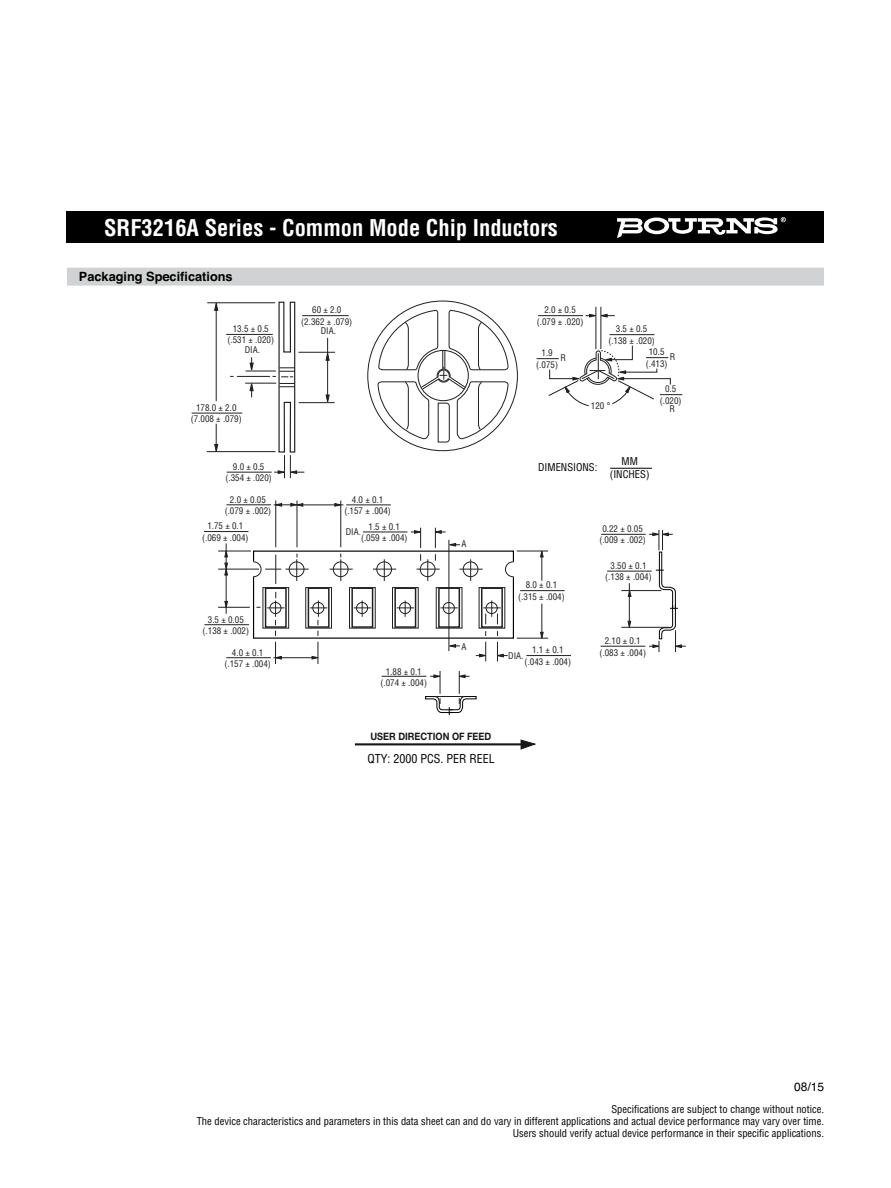
<style>
.page{position:relative;width:891px;height:1188px;background:#fff}
.page>*{position:absolute;margin:0;border:0;box-sizing:border-box;transform-origin:0 0}
.t1{font:700 condensed 22.5px "Helvetica";color:#fff}
.t2{font:700 12.75px "Helvetica";color:#000}
.t3{font:condensed 12px "Helvetica";color:#000}
.t4{font:12px "Helvetica";color:#000}
.t5{font:condensed 10.5px/12px "Helvetica";color:#000;text-align:right}
.t6{font:700 10.2px "Helvetica Neue";color:#1a1717;scale:.9 1}
.t7{font:condensed 9px/11.2px "Helvetica";color:#221f1f;text-align:center}
.s1{font-family:"Arial"}
</style>
<div class="page">
<div style="left:67px;top:211px;width:757px;height:32px;background:#000"></div>
<svg style="left:617px;top:217px;width:169px;height:21px"></svg>
<div style="left:67px;top:268px;width:757px;height:18px;background:#d1d2d3"></div>
<hr style="left:227px;top:472px;width:45px;height:1px;background:#221f1f">
<hr style="left:596px;top:307px;width:1px;height:42px;background:#221f1f">
<hr style="left:601px;top:307px;width:1px;height:42px;background:#221f1f">
<svg style="left:586px;top:314px;width:29px;height:3px"></svg>
<hr style="left:538px;top:315px;width:45px;height:1px;background:#221f1f">
<hr style="left:610px;top:334px;width:44px;height:1px;background:#221f1f">
<hr style="left:207px;top:303px;width:68px;height:1px;background:#221f1f">
<hr style="left:207px;top:451px;width:68px;height:1px;background:#221f1f">
<svg style="left:214px;top:302px;width:4px;height:9px"></svg>
<svg style="left:214px;top:424px;width:4px;height:29px"></svg>
<hr style="left:216px;top:308px;width:1px;height:93px;background:#221f1f">
<hr style="left:192px;top:413px;width:50px;height:1px;background:#221f1f">
<hr style="left:226px;top:334px;width:47px;height:1px;background:#221f1f">
<hr style="left:246px;top:371px;width:30px;height:1px;background:#221f1f">
<hr style="left:245px;top:383px;width:31px;height:1px;background:#221f1f">
<svg style="left:250px;top:357px;width:4px;height:15px"></svg>
<svg style="left:250px;top:382px;width:4px;height:15px"></svg>
<hr style="left:237px;top:376px;width:33px;height:1px;background:#221f1f">
<hr style="left:302px;top:315px;width:47px;height:1px;background:#221f1f">
<hr style="left:298px;top:352px;width:37px;height:1px;background:#221f1f">
<hr style="left:299px;top:402px;width:36px;height:1px;background:#221f1f">
<hr style="left:327px;top:338px;width:1px;height:59px;background:#221f1f">
<svg style="left:326px;top:395px;width:4px;height:9px"></svg>
<svg style="left:326px;top:351px;width:4px;height:10px"></svg>
<svg style="left:273px;top:301px;width:31px;height:177px"></svg>
<svg style="left:378px;top:310px;width:131px;height:133px"></svg>
<svg style="left:537px;top:345px;width:145px;height:62px"></svg>
<hr style="left:297px;top:501px;width:1px;height:46px;background:#221f1f">
<svg style="left:334px;top:503px;width:7px;height:4px"></svg>
<hr style="left:302px;top:505px;width:41px;height:1px;background:#221f1f">
<hr style="left:341px;top:501px;width:1px;height:46px;background:#221f1f">
<hr style="left:346px;top:505px;width:45px;height:1px;background:#221f1f">
<hr style="left:273px;top:657px;width:41px;height:1px;background:#221f1f">
<svg style="left:312px;top:642px;width:7px;height:22px"></svg>
<svg style="left:274px;top:642px;width:8px;height:22px"></svg>
<hr style="left:226px;top:657px;width:45px;height:1px;background:#221f1f">
<hr style="left:517px;top:638px;width:31px;height:1px;background:#221f1f">
<svg style="left:628px;top:589px;width:3px;height:8px"></svg>
<svg style="left:540px;top:550px;width:4px;height:31px"></svg>
<hr style="left:517px;top:551px;width:31px;height:1px;background:#221f1f">
<hr style="left:520px;top:590px;width:45px;height:1px;background:#221f1f">
<hr style="left:276px;top:501px;width:1px;height:46px;background:#221f1f">
<svg style="left:274px;top:503px;width:29px;height:4px"></svg>
<hr style="left:226px;top:504px;width:45px;height:1px;background:#221f1f">
<svg style="left:434px;top:528px;width:26px;height:20px"></svg>
<svg style="left:448px;top:644px;width:12px;height:4px"></svg>
<hr style="left:363px;top:532px;width:44px;height:1px;background:#221f1f">
<div style="left:436px;top:587px;width:26px;height:42px;border:1px solid #221f1f"></div>
<div style="left:438px;top:587px;width:22px;height:41px;border:2px solid #221f1f"></div>
<svg style="left:330px;top:554px;width:23px;height:27px"></svg>
<svg style="left:373px;top:559px;width:23px;height:22px"></svg>
<svg style="left:417px;top:554px;width:23px;height:27px"></svg>
<div style="left:443px;top:602px;width:12px;height:12px;border:1px solid #221f1f;border-radius:50%"></div>
<hr style="left:449px;top:540px;width:1px;height:111px;background:#221f1f">
<svg style="left:440px;top:608px;width:18px;height:1px"></svg>
<div style="left:481px;top:587px;width:22px;height:41px;border:2px solid #221f1f"></div>
<div style="left:392px;top:587px;width:27px;height:42px;border:1px solid #221f1f"></div>
<div style="left:394px;top:587px;width:22px;height:41px;border:2px solid #221f1f"></div>
<svg style="left:397px;top:601px;width:17px;height:16px"></svg>
<div style="left:349px;top:587px;width:27px;height:42px;border:1px solid #221f1f"></div>
<div style="left:351px;top:587px;width:22px;height:41px;border:2px solid #221f1f"></div>
<svg style="left:354px;top:601px;width:17px;height:16px"></svg>
<div style="left:305px;top:587px;width:27px;height:42px;border:1px solid #221f1f"></div>
<div style="left:308px;top:587px;width:22px;height:41px;border:2px solid #221f1f"></div>
<svg style="left:310px;top:601px;width:17px;height:24px"></svg>
<div style="left:263px;top:587px;width:26px;height:42px;border:1px solid #221f1f"></div>
<div style="left:265px;top:587px;width:22px;height:41px;border:2px solid #221f1f"></div>
<svg style="left:505px;top:561px;width:9px;height:16px"></svg>
<svg style="left:459px;top:559px;width:24px;height:22px"></svg>
<svg style="left:267px;top:592px;width:18px;height:33px"></svg>
<svg style="left:411px;top:528px;width:11px;height:20px"></svg>
<hr style="left:601px;top:534px;width:45px;height:1px;background:#221f1f">
<svg style="left:483px;top:601px;width:18px;height:23px"></svg>
<svg style="left:497px;top:642px;width:11px;height:19px"></svg>
<hr style="left:526px;top:655px;width:45px;height:1px;background:#221f1f">
<svg style="left:476px;top:642px;width:11px;height:19px"></svg>
<svg style="left:540px;top:604px;width:4px;height:35px"></svg>
<hr style="left:218px;top:607px;width:32px;height:1px;background:#221f1f">
<hr style="left:226px;top:573px;width:1px;height:41px;background:#221f1f">
<hr style="left:218px;top:569px;width:41px;height:1px;background:#221f1f">
<svg style="left:224px;top:601px;width:4px;height:8px"></svg>
<hr style="left:204px;top:624px;width:45px;height:1px;background:#221f1f">
<hr style="left:218px;top:551px;width:33px;height:1px;background:#221f1f">
<svg style="left:224px;top:544px;width:4px;height:31px"></svg>
<hr style="left:204px;top:531px;width:44px;height:1px;background:#221f1f">
<svg style="left:253px;top:554px;width:56px;height:30px"></svg>
<hr style="left:382px;top:676px;width:44px;height:1px;background:#221f1f">
<svg style="left:649px;top:530px;width:37px;height:122px"></svg>
<hr style="left:601px;top:646px;width:44px;height:1px;background:#221f1f">
<svg style="left:425px;top:671px;width:52px;height:44px"></svg>
<hr style="left:621px;top:627px;width:48px;height:1px;background:#221f1f">
<hr style="left:629px;top:583px;width:1px;height:39px;background:#221f1f">
<hr style="left:621px;top:590px;width:40px;height:1px;background:#221f1f">
<svg style="left:628px;top:621px;width:3px;height:7px"></svg>
<hr style="left:607px;top:571px;width:45px;height:1px;background:#221f1f">
<hr style="left:355px;top:743px;width:169px;height:2px;background:#1a1717">
<svg style="left:520px;top:739px;width:16px;height:11px"></svg>
<hr style="left:610px;top:468px;width:42px;height:1px;background:#000">
<h1 class="t1" style="left:104px;top:219px;width:455px">SRF3216A Series - Common Mode Chip Inductors</h1>
<h2 class="t2" style="left:79px;top:272px;width:155px">Packaging Specifications</h2>
<p class="t7" style="left:301px;top:305px;width:52px">60 ± 2.0 (2.362 ± .079)</p>
<p class="t7" style="left:321px;top:326px;width:17px">DIA.</p>
<p class="t7" style="left:537px;top:305px;width:48px">2.0 ± 0.5 (.079 ± .020)</p>
<p class="t7" style="left:228px;top:324px;width:48px">13.5 ± 0.5 (.531 ± .020)</p>
<p class="t7" style="left:245px;top:345px;width:17px">DIA.</p>
<p class="t7" style="left:616px;top:324px;width:33px">3.5 ± 0.5</p>
<p class="t7" style="left:608px;top:336px;width:48px">(.138 ± .020)</p>
<p class="t7" style="left:649px;top:347px;width:17px">10.5</p>
<p class="t7" style="left:646px;top:359px;width:23px">(.413)</p>
<p class="t7" style="left:536px;top:348px;width:23px">1.9 (.075)</p>
<p class="t7" style="left:560px;top:353px;width:7px">R</p>
<p class="t7" style="left:670px;top:352px;width:7px">R</p>
<p class="t7" style="left:660px;top:384px;width:23px">0.5 (.020)</p>
<p class="t7" style="left:669px;top:404px;width:7px">R</p>
<p class="t7" style="left:196px;top:403px;width:42px">178.0 ± 2.0</p>
<p class="t7" style="left:591px;top:401px;width:21px">120 °</p>
<p class="t7" style="left:191px;top:414px;width:52px">(7.008 ± .079)</p>
<p class="t7" style="left:225px;top:462px;width:48px">9.0 ± 0.5 (.354 ± .020)</p>
<p class="t5" style="left:538px;top:463px;width:61px">DIMENSIONS:</p>
<p class="t5" style="left:610px;top:456px;width:41px;line-height:12.6px;text-align:center">MM (INCHES)</p>
<p class="t7" style="left:225px;top:495px;width:48px">2.0 ± 0.05 (.079 ± .002)</p>
<p class="t7" style="left:344px;top:495px;width:48px">4.0 ± 0.1 (.157 ± .004)</p>
<p class="t7" style="left:202px;top:521px;width:48px">1.75 ± 0.1 (.069 ± .004)</p>
<p class="t7" style="left:361px;top:522px;width:48px">1.5 ± 0.1 (.059 ± .004)</p>
<p class="t7" style="left:346px;top:527px;width:17px">DIA.</p>
<p class="t7" style="left:462px;top:539px;width:7px">A</p>
<p class="t7" style="left:599px;top:524px;width:48px">0.22 ± 0.05 (.009 ± .002)</p>
<p class="t7" style="left:518px;top:580px;width:48px">8.0 ± 0.1 (.315 ± .004)</p>
<p class="t7" style="left:605px;top:561px;width:48px">3.50 ± 0.1 (.138 ± .004)</p>
<p class="t7" style="left:203px;top:615px;width:48px">3.5 ± 0.05 (.138 ± .002)</p>
<p class="t7" style="left:224px;top:648px;width:48px">4.0 ± 0.1 (.157 ± .004)</p>
<p class="t7" style="left:381px;top:667px;width:48px">1.88 ± 0.1 (.074 ± .004)</p>
<p class="t7" style="left:462px;top:642px;width:7px">A</p>
<p class="t7" style="left:525px;top:645px;width:48px">1.1 ± 0.1 (.043 ± .004)</p>
<p class="t7" style="left:508px;top:651px;width:17px">DIA.</p>
<p class="t7" style="left:600px;top:636px;width:48px">2.10 ± 0.1 (.083 ± .004)</p>
<p class="t6" style="left:371px;top:731px;width:136px">USER DIRECTION OF FEED</p>
<h3 class="t3" style="left:367px;top:753px;width:129px">QTY: 2000 PCS. PER REEL</h3>
<h3 class="t4" style="left:794px;top:1080px;width:32px">0<span class="s1">8</span>/15</h3>
<p class="t5" style="left:197px;top:1105px;width:629px">Specifications are subject to change without notice.<br>The device characteristics and parameters in this data sheet can and do vary in different applications and actual device performance may vary over time.<br>Users should verify actual device performance in their specific applications.</p>
</div>
